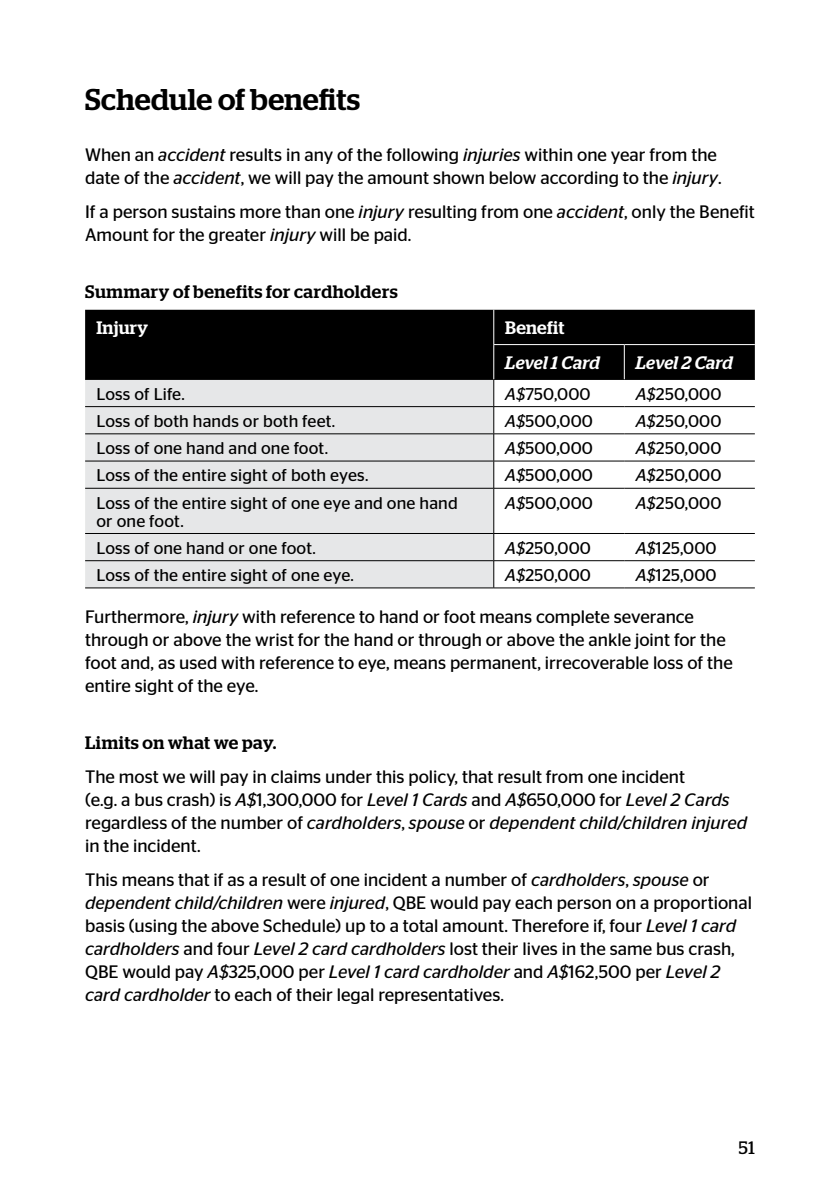
<style>
.page{position:relative;width:840px;height:1191px;background:#fff}
.page>*{position:absolute;margin:0;border:0;box-sizing:border-box;transform-origin:0 0}
.t1{font:500 30px "Stag";letter-spacing:.01em;color:#000}
.t2{font:18px/23px "Stag Sans";color:#000}
.t3{font:500 18px "Stag";letter-spacing:.03em;color:#000}
.t4{font:italic 500 18px "Stag";letter-spacing:.005em;color:#fff}
.t5{font:500 18px "Stag";letter-spacing:.015em;color:#fff}
.t6{font:18px "Stag";color:#000}
.t7{font:17px/18px "Stag Sans";letter-spacing:.01em;color:#000}
.s1{font-style:italic}
</style>
<div class="page">
<div style="left:85px;top:310px;width:669px;height:69px;background:#000"></div>
<div style="left:85px;top:380px;width:408px;height:207px;background:#e6e7e8"></div>
<hr style="left:85px;top:406px;width:408px;height:1px;background:#000">
<hr style="left:493px;top:406px;width:131px;height:1px;background:#000">
<hr style="left:624px;top:406px;width:130px;height:1px;background:#000">
<hr style="left:85px;top:433px;width:408px;height:1px;background:#000">
<hr style="left:493px;top:433px;width:131px;height:1px;background:#000">
<hr style="left:624px;top:433px;width:130px;height:1px;background:#000">
<hr style="left:85px;top:461px;width:408px;height:1px;background:#000">
<hr style="left:493px;top:461px;width:131px;height:1px;background:#000">
<svg style="left:493px;top:380px;width:1px;height:108px"></svg>
<hr style="left:624px;top:461px;width:130px;height:1px;background:#000">
<hr style="left:85px;top:488px;width:408px;height:1px;background:#000">
<hr style="left:493px;top:488px;width:131px;height:1px;background:#000">
<hr style="left:493px;top:488px;width:1px;height:45px;background:#000">
<hr style="left:624px;top:488px;width:130px;height:1px;background:#000">
<hr style="left:85px;top:533px;width:408px;height:1px;background:#000">
<hr style="left:493px;top:533px;width:131px;height:1px;background:#000">
<hr style="left:624px;top:533px;width:130px;height:1px;background:#000">
<hr style="left:85px;top:560px;width:408px;height:1px;background:#000">
<hr style="left:493px;top:560px;width:131px;height:1px;background:#000">
<svg style="left:493px;top:534px;width:1px;height:53px"></svg>
<hr style="left:624px;top:560px;width:130px;height:1px;background:#000">
<hr style="left:85px;top:379px;width:408px;height:1px;background:#000">
<hr style="left:493px;top:379px;width:131px;height:1px;background:#000">
<hr style="left:624px;top:379px;width:130px;height:1px;background:#000">
<hr style="left:85px;top:587px;width:408px;height:1px;background:#000">
<hr style="left:493px;top:587px;width:131px;height:1px;background:#000">
<hr style="left:624px;top:587px;width:130px;height:1px;background:#000">
<hr style="left:493px;top:310px;width:1px;height:34px;background:#fff">
<hr style="left:493px;top:344px;width:131px;height:1px;background:#fff">
<hr style="left:493px;top:345px;width:1px;height:34px;background:#fff">
<hr style="left:624px;top:344px;width:130px;height:1px;background:#fff">
<hr style="left:623px;top:345px;width:1px;height:34px;background:#fff">
<h1 class="t1" style="left:85px;top:81px;width:276px">Schedule of benefits</h1>
<p class="t2" style="left:85px;top:143px;width:637px">When an <span class="s1">accident</span> results in any of the following <span class="s1">injuries</span> within one year from the date of the <span class="s1">accident</span>, we will pay the amount shown below according to the <span class="s1">injury</span>.</p>
<p class="t2" style="left:85px;top:200px;width:671px">If a person sustains more than one <span class="s1">injury</span> resulting from one <span class="s1">accident</span>, only the Benefit<br>Amount for the greater <span class="s1">injury</span> will be paid.</p>
<p class="t3" style="left:85px;top:281px;width:314px">Summary of benefits for cardholders</p>
<p class="t5" style="left:96px;top:317px;width:53px">Injury</p>
<p class="t5" style="left:505px;top:317px;width:61px">Benefit</p>
<p class="t4" style="left:505px;top:352px;width:96px">Level 1 Card</p>
<p class="t4" style="left:635px;top:352px;width:99px">Level 2 Card</p>
<p class="t7" style="left:96px;top:385px;width:90px">Loss of Life.</p>
<p class="t7" style="left:505px;top:385px;width:87px"><span class="s1">A$</span>750,000</p>
<p class="t7" style="left:635px;top:385px;width:87px"><span class="s1">A$</span>250,000</p>
<p class="t7" style="left:96px;top:412px;width:240px">Loss of both hands or both feet.</p>
<p class="t7" style="left:505px;top:412px;width:89px"><span class="s1">A$</span>500,000</p>
<p class="t7" style="left:635px;top:412px;width:87px"><span class="s1">A$</span>250,000</p>
<p class="t7" style="left:96px;top:439px;width:233px">Loss of one hand and one foot.</p>
<p class="t7" style="left:505px;top:439px;width:89px"><span class="s1">A$</span>500,000</p>
<p class="t7" style="left:635px;top:439px;width:87px"><span class="s1">A$</span>250,000</p>
<p class="t7" style="left:96px;top:466px;width:273px">Loss of the entire sight of both eyes.</p>
<p class="t7" style="left:505px;top:466px;width:89px"><span class="s1">A$</span>500,000</p>
<p class="t7" style="left:635px;top:466px;width:87px"><span class="s1">A$</span>250,000</p>
<p class="t7" style="left:96px;top:493px;width:362px">Loss of the entire sight of one eye and one hand or one foot.</p>
<p class="t7" style="left:505px;top:493px;width:89px"><span class="s1">A$</span>500,000</p>
<p class="t7" style="left:635px;top:493px;width:87px"><span class="s1">A$</span>250,000</p>
<p class="t7" style="left:96px;top:539px;width:221px">Loss of one hand or one foot.</p>
<p class="t7" style="left:505px;top:539px;width:87px"><span class="s1">A$</span>250,000</p>
<p class="t7" style="left:635px;top:539px;width:82px"><span class="s1">A$</span>125,000</p>
<p class="t7" style="left:96px;top:566px;width:259px">Loss of the entire sight of one eye.</p>
<p class="t7" style="left:505px;top:566px;width:87px"><span class="s1">A$</span>250,000</p>
<p class="t7" style="left:635px;top:566px;width:82px"><span class="s1">A$</span>125,000</p>
<p class="t2" style="left:85px;top:604px;width:649px">Furthermore, <span class="s1">injury</span> with reference to hand or foot means complete severance through or above the wrist for the hand or through or above the ankle joint for the foot and, as used with reference to eye, means permanent, irrecoverable loss of the entire sight of the eye.</p>
<p class="t3" style="left:85px;top:731px;width:193px">Limits on what we pay.</p>
<p class="t2" style="left:85px;top:765px;width:663px">The most we will pay in claims under this policy, that result from one incident<br>(e.g. a bus crash) is <span class="s1">A$</span>1,300,000 for <span class="s1">Level 1 Cards</span> and <span class="s1">A$</span>650,000 for <span class="s1">Level 2 Cards </span>regardless of the number of <span class="s1">cardholders</span>, <span class="s1">spouse</span> or <span class="s1">dependent child/children injured </span>in the incident.</p>
<p class="t2" style="left:85px;top:868px;width:668px">This means that if as a result of one incident a number of <span class="s1">cardholders</span>, <span class="s1">spouse</span> or <span class="s1">dependent child/children</span> were <span class="s1">injured</span>, QBE would pay each person on a proportional basis (using the above Schedule) up to a total amount. Therefore if, four <span class="s1">Level 1 card cardholders</span> and four <span class="s1">Level 2 card cardholders</span> lost their lives in the same bus crash, QBE would pay <span class="s1">A$</span>325,000 per <span class="s1">Level 1 card cardholder</span> and <span class="s1">A$</span>162,500 per <span class="s1">Level 2 card cardholder</span> to each of their legal representatives.</p>
<p class="t6" style="left:738px;top:1137px;width:17px">51</p>
</div>
